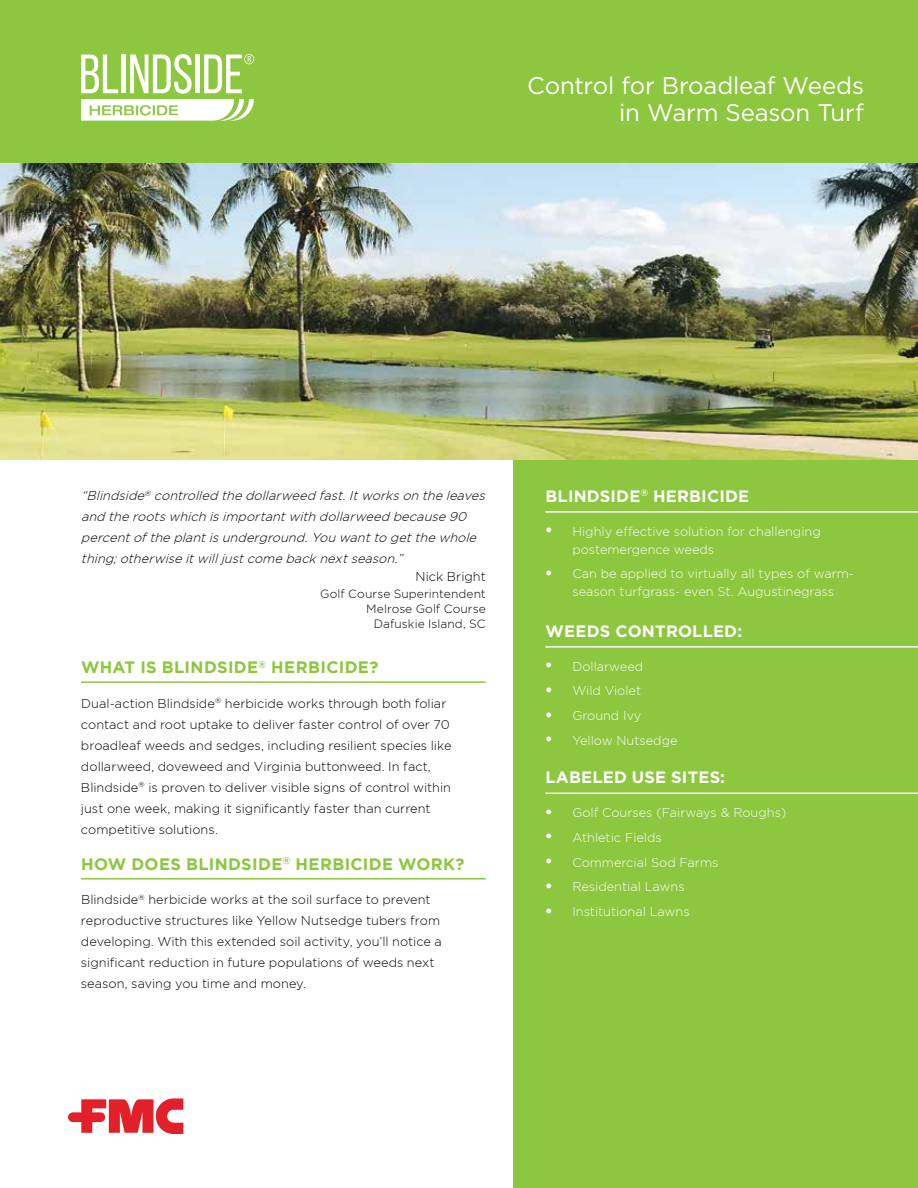
<style>
.page{position:relative;width:918px;height:1188px;background:#fff}
.page>*{position:absolute;margin:0;border:0;box-sizing:border-box;transform-origin:0 0}
.t1{font:24px/27px "Gotham Pro";letter-spacing:-.01em;color:#fff;text-align:right}
.t2{font:700 16.5px "Gotham";letter-spacing:.02em;color:#8dc63f}
.t3{font:700 16.5px "Gotham Pro";letter-spacing:.01em;color:#fff}
.t4{font:300 12.75px/21px "Gotham Pro";color:#000}
.t5{font:300 12.75px/18px "Gotham Pro";color:#fff}
.t6{font:italic 300 12.75px/21px "Gotham Pro";color:#000}
.t7{font:300 12px/15px "Gotham Pro";letter-spacing:.005em;color:#000;text-align:right}
.s1{font-family:"Myriad Pro";font-size:27px}
</style>
<div class="page">
<img style="left:0;top:163px;width:918px;height:297px">
<div style="left:513px;top:460px;width:405px;height:728px;background:#8dc63f"></div>
<div style="left:0;top:0;width:918px;height:163px;background:#8dc63f"></div>
<svg style="left:68px;top:1098px;width:115px;height:36px"></svg>
<svg style="left:81px;top:54px;width:173px;height:67px"></svg>
<hr style="left:81px;top:681px;width:405px;height:2px;background:#8dc63f">
<hr style="left:81px;top:878px;width:405px;height:2px;background:#8dc63f">
<hr style="left:545px;top:511px;width:373px;height:2px;background:#fff">
<hr style="left:545px;top:646px;width:373px;height:2px;background:#fff">
<hr style="left:545px;top:793px;width:373px;height:1px;background:#fff">
<h1 class="t1" style="left:527px;top:72px;width:338px">Control for Broadleaf Weeds in Warm Season Turf</h1>
<p class="t6" style="left:81px;top:485px;width:409px">“Blindside<sup>®</sup> controlled the dollarweed fast.Itworkson the leaves and the rootswhich isimportantwith dollarweed because 90 percentofthe plantisunderground.You wantto getthe whole thing;otherwise itwilljustcome back nextseason.”</p>
<p class="t4" style="left:416px;top:565px;width:72px">Nick Bright</p>
<p class="t7" style="left:320px;top:586px;width:167px">Golf Course Superintendent<br>Melrose Golf Course<br>Dafuskie Island, SC</p>
<p class="t2" style="left:81px;top:658px;width:299px">WHAT IS BLINDSIDE<sup>®</sup> HERBICIDE?</p>
<p class="t4" style="left:81px;top:692px;width:372px">Dual-action Blindside<sup>®</sup> herbicide works through both foliar contact and root uptake to deliver faster control of over 70 broadleaf weeds and sedges, including resilient species like dollarweed, doveweed and Virginia buttonweed. In fact, Blindside<sup>®</sup> is proven to deliver visible signs of control within just one week, making it significantly faster than current competitive solutions.</p>
<p class="t2" style="left:81px;top:854px;width:385px">HOW DOES BLINDSIDE<sup>®</sup> HERBICIDE WORK?</p>
<p class="t4" style="left:81px;top:889px;width:362px">Blindside<sup>®</sup> herbicide works at the soil surface to prevent reproductive structures like Yellow Nutsedge tubers from developing. With this extended soil activity, you’ll notice a significant reduction in future populations of weeds next season, saving you time and money.</p>
<p class="t3" style="left:546px;top:486px;width:205px">BLINDSIDE<sup>®</sup> HERBICIDE</p>
<p class="t5" style="left:572px;top:522px;width:250px;text-indent:-27px"><span class="s1">•</span> Highly effective solution for challenging postemergence weeds</p>
<p class="t5" style="left:545px;top:565px;width:310px;text-align:center"><span class="s1">•</span> Can be applied to virtually all types of warm&shy;season turfgrass- even St. Augustinegrass</p>
<p class="t3" style="left:546px;top:621px;width:198px">WEEDS CONTROLLED:</p>
<p class="t5" style="left:545px;top:657px;width:99px"><span class="s1">•</span> Dollarweed</p>
<p class="t5" style="left:545px;top:682px;width:97px"><span class="s1">•</span> Wild Violet</p>
<p class="t5" style="left:545px;top:706px;width:97px"><span class="s1">•</span> Ground Ivy</p>
<p class="t5" style="left:545px;top:731px;width:134px"><span class="s1">•</span> Yellow Nutsedge</p>
<p class="t3" style="left:546px;top:768px;width:181px">LABELED USE SITES:</p>
<p class="t5" style="left:545px;top:803px;width:242px"><span class="s1">•</span> Golf Courses (Fairways &amp; Roughs)</p>
<p class="t5" style="left:545px;top:828px;width:118px"><span class="s1">•</span> Athletic Fields</p>
<p class="t5" style="left:545px;top:853px;width:175px"><span class="s1">•</span> Commercial Sod Farms</p>
<p class="t5" style="left:545px;top:878px;width:141px"><span class="s1">•</span> Residential Lawns</p>
<p class="t5" style="left:545px;top:902px;width:146px"><span class="s1">•</span> Institutional Lawns</p>
</div>
